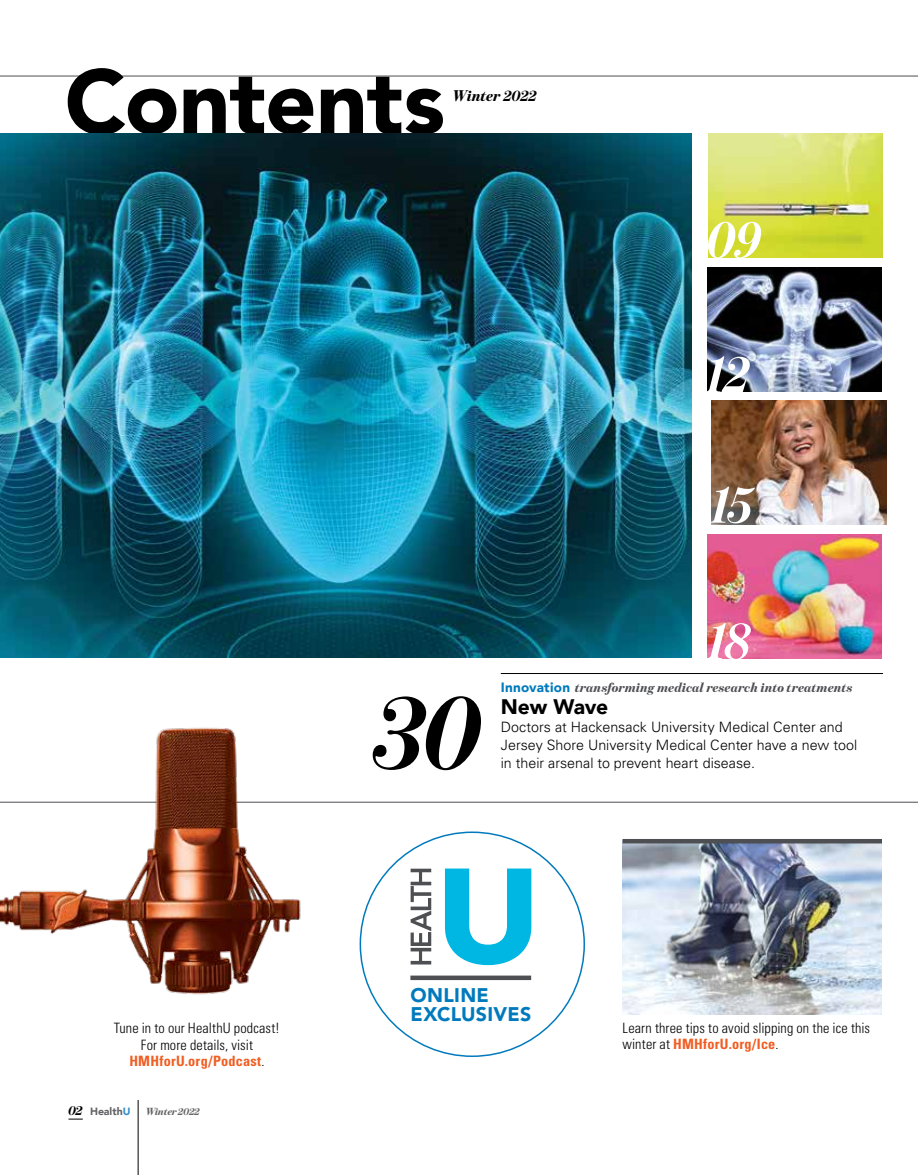
<style>
.page{position:relative;width:918px;height:1175px;background:#fff}
.page>*{position:absolute;margin:0;border:0;box-sizing:border-box;transform-origin:0 0}
.t1{font:italic 700 108.9px "Benton Mod Disp";color:#000}
.t2{font:900 90px "Avenir";letter-spacing:-.01em;color:#000}
.t3{font:italic 700 54px "Benton Mod Disp";letter-spacing:-.01em;color:#fff}
.t4{font:900 21px "Avenir";letter-spacing:-.01em;color:#000}
.t5{font:900 19.65px/18.9px "Avenir LT Std";letter-spacing:.015em;color:#007abd}
.t6{font:italic 900 15.75px "Benton Mod Disp";color:#000}
.t7{font:300 condensed 14.25px/16.5px "Univers LT Std";letter-spacing:.01em;color:#000}
.t8{font:300 14.25px/18px "Univers LT Std";color:#000}
.t9{font:italic 900 13.5px "Benton Mod Disp";letter-spacing:.005em;color:#4e4f53}
.t10{font:italic 900 10.5px "Benton Mod Disp";letter-spacing:-.02em;color:#636466}
.t11{font:900 10.5px "Avenir";letter-spacing:-.005em;color:#636466}
.s1{font-weight:700;color:#f15d22}
.s2{font-family:"Benton Mod Disp";font-style:italic;font-size:13.5px;color:#000}
.s3{color:#3490c9}
.s4{font-family:"Avenir";font-style:normal;color:#007abd}
</style>
<div class="page">
<svg style="left:69px;top:1118px;width:14px;height:1px"></svg>
<hr style="left:138px;top:1100px;width:1px;height:74px;background:#000">
<svg style="left:411px;top:868px;width:20px;height:96px"></svg>
<svg style="left:445px;top:868px;width:86px;height:97px"></svg>
<div style="left:410px;top:975px;width:121px;height:5px;background:#4e4f53"></div>
<hr style="left:351px;top:98px;width:1px;height:37px;background:#000">
<hr style="left:0;top:76px;width:918px;height:1px;background:#4e4f53">
<hr style="left:0;top:801px;width:918px;height:1px;background:#4e4f53">
<img style="left:0;top:133px;width:692px;height:524px">
<img style="left:708px;top:133px;width:175px;height:124px">
<img style="left:707px;top:267px;width:175px;height:124px">
<img style="left:707px;top:534px;width:175px;height:124px">
<img style="left:711px;top:400px;width:175px;height:124px">
<hr style="left:501px;top:673px;width:382px;height:1px;background:#000">
<img style="left:0;top:727px;width:308px;height:268px">
<img style="left:622px;top:843px;width:260px;height:171px">
<hr style="left:622px;top:839px;width:260px;height:4px;background:#4e4f53">
<h2 class="t2" style="left:65px;top:25px;width:382px">Contents</h2>
<p class="t6" style="left:453px;top:86px;width:86px">Winter 2022</p>
<h3 class="t3" style="left:708px;top:209px;width:56px">09</h3>
<h3 class="t3" style="left:707px;top:344px;width:44px">12</h3>
<h3 class="t3" style="left:712px;top:474px;width:42px">15</h3>
<h3 class="t3" style="left:709px;top:610px;width:44px">18</h3>
<p class="t7" style="left:114px;top:1020px;width:168px;text-align:center">Tune in to our HealthU podcast!<br>For more details, visit<br><span class="s1">HMHforU.org/Podcast</span>.</p>
<p class="t11" style="left:69px;top:1101px;width:63px"><span class="s2">02</span> Health<span class="s3">U</span></p>
<p class="t10" style="left:146px;top:1105px;width:56px">Winter 2022</p>
<h1 class="t1" style="left:378px;top:670px;width:107px">30</h1>
<p class="t9" style="left:501px;top:679px;width:354px"><span class="s4">Innovation</span> transforming medical research into treatments</p>
<h3 class="t4" style="left:501px;top:689px;width:109px">New Wave</h3>
<p class="t8" style="left:501px;top:718px;width:358px">Doctors at Hackensack University Medical Center and<br>Jersey Shore University Medical Center have a new tool in their arsenal to prevent heart disease.</p>
<h3 class="t5" style="left:411px;top:985px;width:122px">ONLINE<br>EXCLUSIVES</h3>
<p class="t7" style="left:623px;top:1019px;width:249px">Learn three tips to avoid slipping on the ice this winter at <span class="s1">HMHforU.org/Ice</span>.</p>
</div>
